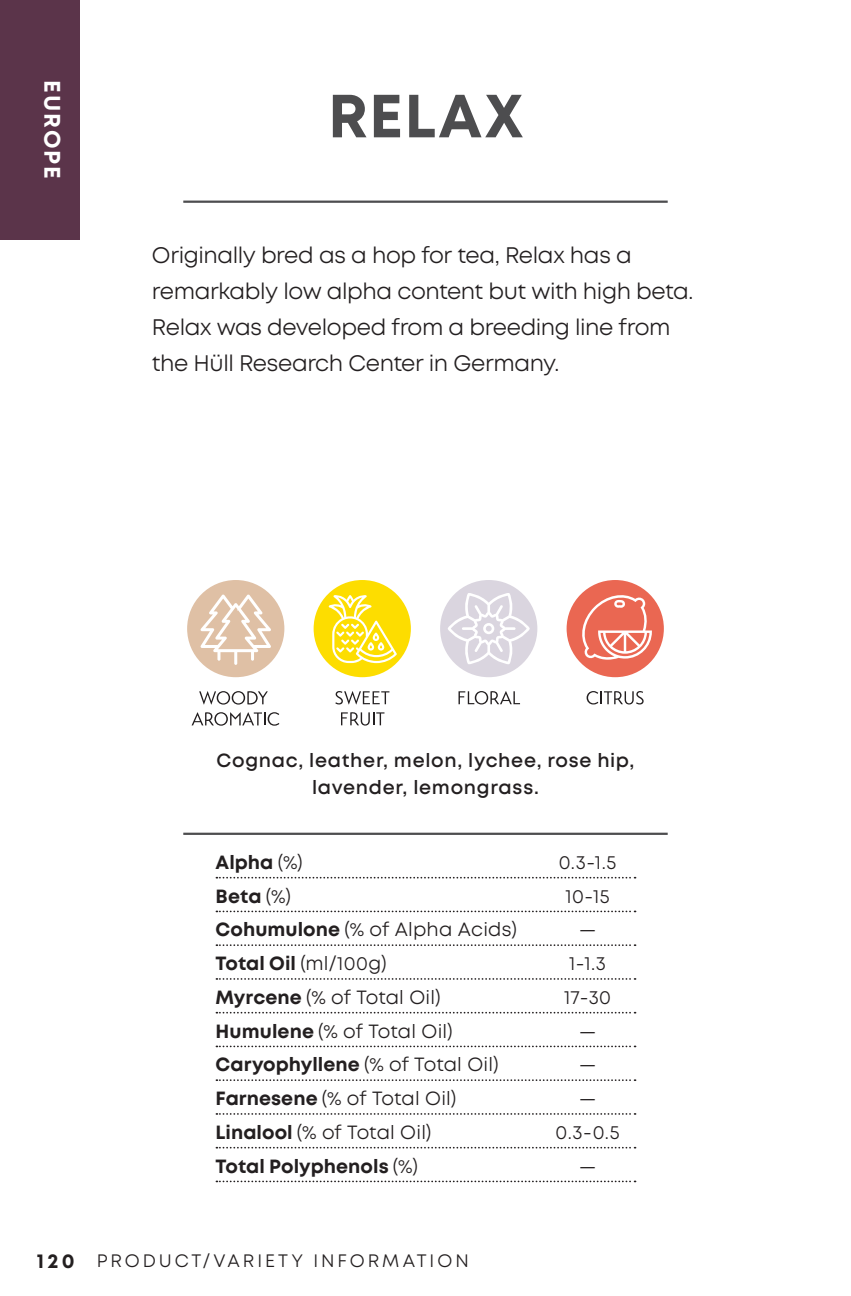
<style>
.page{position:relative;width:851px;height:1296px;background:#fff}
.page>*{position:absolute;margin:0;border:0;box-sizing:border-box;transform-origin:0 0}
.t1{font:700 60.75px "Mont";letter-spacing:.03em;color:#4d4d4f}
.t2{font:22.5px/36px "Mont";letter-spacing:-.02em;color:#231f20}
.t3{font:700 22.5px "Mont";letter-spacing:.085em;color:#fff}
.t4{font:19.12px "Mont";letter-spacing:.005em;color:#231f20}
.t5{font:700 19.12px "Mont";letter-spacing:.005em;color:#231f20}
.t6{font:600 19.12px/27px "Mont";letter-spacing:.035em;color:#231f20;text-align:center}
.t7{font:18px "Mont";letter-spacing:.165em;color:#231f20}
.s1{font-weight:400}
.s2{font-weight:700}
.s3{font-weight:700;font-size:20.25px}
</style>
<div class="page">
<div style="left:0;top:0;width:80px;height:240px;background:#5b344a"></div>
<svg style="left:335px;top:691px;width:54px;height:14px"></svg>
<svg style="left:341px;top:712px;width:43px;height:14px"></svg>
<div style="left:313px;top:580px;width:98px;height:97px;background:#fddd00;border-radius:50%"></div>
<svg style="left:329px;top:594px;width:68px;height:69px"></svg>
<svg style="left:216px;top:877px;width:419px;height:2px"></svg>
<svg style="left:216px;top:911px;width:419px;height:1px"></svg>
<svg style="left:216px;top:944px;width:419px;height:2px"></svg>
<svg style="left:216px;top:978px;width:419px;height:2px"></svg>
<svg style="left:216px;top:1012px;width:419px;height:2px"></svg>
<svg style="left:216px;top:1046px;width:419px;height:1px"></svg>
<svg style="left:216px;top:1079px;width:419px;height:2px"></svg>
<svg style="left:216px;top:1113px;width:419px;height:2px"></svg>
<svg style="left:216px;top:1147px;width:419px;height:2px"></svg>
<svg style="left:216px;top:1181px;width:419px;height:1px"></svg>
<svg style="left:199px;top:691px;width:69px;height:14px"></svg>
<svg style="left:191px;top:712px;width:88px;height:14px"></svg>
<div style="left:187px;top:580px;width:97px;height:97px;background:#dfc0a5;border-radius:50%"></div>
<svg style="left:200px;top:594px;width:71px;height:71px"></svg>
<svg style="left:586px;top:691px;width:57px;height:14px"></svg>
<div style="left:566px;top:580px;width:97px;height:97px;background:#ea6752;border-radius:50%"></div>
<svg style="left:578px;top:592px;width:74px;height:68px"></svg>
<svg style="left:458px;top:691px;width:62px;height:14px"></svg>
<div style="left:440px;top:580px;width:97px;height:97px;background:#dad5df;border-radius:50%"></div>
<svg style="left:447px;top:593px;width:83px;height:71px"></svg>
<hr style="left:183px;top:201px;width:484px;height:2px;background:#4d4d4f">
<hr style="left:183px;top:833px;width:484px;height:2px;background:#4d4d4f">
<p class="t3" style="left:67px;top:80px;width:99px;rotate:90deg">EUROPE</p>
<h1 class="t1" style="left:328px;top:77px;width:196px">RELAX</h1>
<p class="t2" style="left:152px;top:238px;width:543px">Originally bred as a hop for tea, Relax has a remarkably low alpha content but with high beta.<br>Relax was developed from a breeding line from the Hüll Research Center in Germany.</p>
<p class="t6" style="left:216px;top:747px;width:419px">Cognac, leather, melon, lychee, rose hip, lavender, lemongrass.</p>
<p class="t5" style="left:215px;top:850px;width:89px">Alpha <span class="s1">(%)</span></p>
<p class="t4" style="left:558px;top:850px;width:59px">0.3-1.5</p>
<p class="t5" style="left:215px;top:883px;width:77px">Beta <span class="s1">(%)</span></p>
<p class="t4" style="left:565px;top:884px;width:46px">10-15</p>
<p class="t4" style="left:215px;top:917px;width:303px"><span class="s2">Cohumulone</span> (% of Alpha Acids)</p>
<p class="t4" style="left:579px;top:917px;width:19px">—</p>
<p class="t4" style="left:215px;top:951px;width:172px"><span class="s2">Total Oil</span> (ml/100g)</p>
<p class="t4" style="left:569px;top:951px;width:38px">1-1.3</p>
<p class="t4" style="left:215px;top:985px;width:226px"><span class="s2">Myrcene</span> (% of Total Oil)</p>
<p class="t4" style="left:564px;top:985px;width:48px">17-30</p>
<p class="t4" style="left:215px;top:1019px;width:238px"><span class="s2">Humulene</span> (% of Total Oil)</p>
<p class="t4" style="left:579px;top:1019px;width:19px">—</p>
<p class="t5" style="left:215px;top:1052px;width:284px">Caryophyllene <span class="s1">(% of Total Oil)</span></p>
<p class="t4" style="left:579px;top:1052px;width:19px">—</p>
<p class="t4" style="left:215px;top:1086px;width:242px"><span class="s2">Farnesene</span> (% of Total Oil)</p>
<p class="t4" style="left:579px;top:1086px;width:19px">—</p>
<p class="t4" style="left:215px;top:1120px;width:217px"><span class="s2">Linalool</span> (% of Total Oil)</p>
<p class="t4" style="left:555px;top:1120px;width:66px">0.3-0.5</p>
<p class="t5" style="left:215px;top:1153px;width:204px">Total Polyphenols <span class="s1">(%)</span></p>
<p class="t4" style="left:579px;top:1154px;width:19px">—</p>
<p class="t7" style="left:37px;top:1250px;width:433px"><span class="s3">120</span> PRODUCT/VARIETY INFORMATION</p>
</div>
